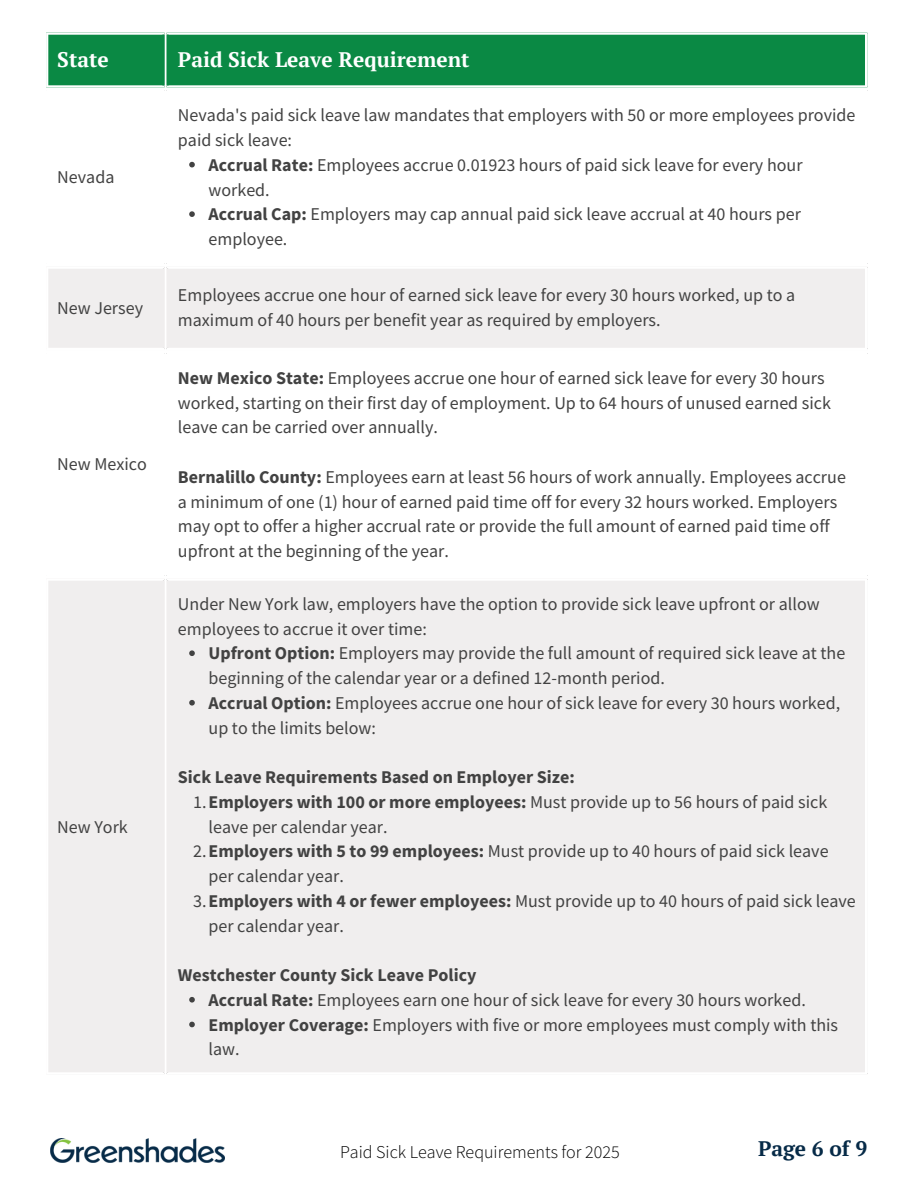
<style>
.page{position:relative;width:918px;height:1188px;background:#fff}
.page>*{position:absolute;margin:0;border:0;box-sizing:border-box;transform-origin:0 0}
.t1{font:700 21px "PT Serif";color:#fff}
.t2{font:700 21px "PT Serif";color:#062a47}
.t3{font:18px/24.8px "Source Sans Pro";color:#424242}
.t4{font:700 18px "Source Sans Pro";color:#424242}
.t5{font:300 18px "Source Sans Pro";color:#000}
.s1{font-weight:700}
</style>
<div class="page">
<div style="left:48px;top:32px;width:817px;height:56px;background:#0a8944"></div>
<div style="left:48px;top:267px;width:817px;height:807px;background:#f0eeee"></div>
<svg style="left:48px;top:352px;width:817px;height:224px"></svg>
<svg style="left:189px;top:162px;width:6px;height:5px"></svg>
<svg style="left:189px;top:211px;width:6px;height:6px"></svg>
<svg style="left:189px;top:650px;width:6px;height:6px"></svg>
<svg style="left:189px;top:700px;width:6px;height:6px"></svg>
<svg style="left:189px;top:997px;width:6px;height:6px"></svg>
<svg style="left:189px;top:1022px;width:6px;height:5px"></svg>
<hr style="left:46px;top:32px;width:118px;height:3px;background:#fff">
<hr style="left:46px;top:85px;width:118px;height:3px;background:#fff">
<hr style="left:167px;top:32px;width:700px;height:3px;background:#fff">
<hr style="left:167px;top:85px;width:700px;height:3px;background:#fff">
<hr style="left:46px;top:266px;width:118px;height:3px;background:#fff">
<hr style="left:46px;top:348px;width:118px;height:2px;background:#fff">
<hr style="left:167px;top:266px;width:700px;height:3px;background:#fff">
<hr style="left:167px;top:348px;width:700px;height:2px;background:#fff">
<hr style="left:162px;top:355px;width:2px;height:219px;background:#fff">
<hr style="left:46px;top:352px;width:118px;height:3px;background:#fff">
<hr style="left:46px;top:574px;width:118px;height:2px;background:#fff">
<hr style="left:167px;top:355px;width:2px;height:219px;background:#fff">
<hr style="left:167px;top:352px;width:700px;height:3px;background:#fff">
<hr style="left:167px;top:574px;width:700px;height:2px;background:#fff">
<hr style="left:46px;top:578px;width:118px;height:3px;background:#fff">
<hr style="left:46px;top:1072px;width:118px;height:3px;background:#fff">
<hr style="left:167px;top:578px;width:700px;height:3px;background:#fff">
<hr style="left:167px;top:1072px;width:700px;height:3px;background:#fff">
<hr style="left:162px;top:35px;width:2px;height:50px;background:#0a8944">
<hr style="left:167px;top:35px;width:2px;height:50px;background:#0a8944">
<hr style="left:162px;top:269px;width:2px;height:79px;background:#f0eeee">
<hr style="left:167px;top:269px;width:2px;height:79px;background:#f0eeee">
<hr style="left:162px;top:581px;width:2px;height:491px;background:#f0eeee">
<hr style="left:167px;top:581px;width:2px;height:491px;background:#f0eeee">
<img style="left:51px;top:1138px;width:173px;height:25px">
<p class="t1" style="left:57px;top:46px;width:53px">State</p>
<p class="t1" style="left:178px;top:46px;width:293px">Paid Sick Leave Requirement</p>
<p class="t3" style="left:57px;top:164px;width:59px">Nevada</p>
<p class="t3" style="left:57px;top:295px;width:87px">New Jersey</p>
<p class="t3" style="left:57px;top:452px;width:91px">New Mexico</p>
<p class="t3" style="left:57px;top:814px;width:72px">New York</p>
<p class="t3" style="left:178px;top:103px;width:679px">Nevada's paid sick leave law mandates that employers with 50 or more employees provide paid sick leave:</p>
<p class="t3" style="left:209px;top:152px;width:596px"><span class="s1">Accrual Rate:</span> Employees accrue 0.01923 hours of paid sick leave for every hour worked.</p>
<p class="t3" style="left:209px;top:202px;width:594px"><span class="s1">Accrual Cap:</span> Employers may cap annual paid sick leave accrual at 40 hours per employee.</p>
<p class="t3" style="left:178px;top:283px;width:619px">Employees accrue one hour of earned sick leave for every 30 hours worked, up to a maximum of 40 hours per benefit year as required by employers.</p>
<p class="t3" style="left:178px;top:365px;width:655px"><span class="s1">New Mexico State:</span> Employees accrue one hour of earned sick leave for every 30 hours worked, starting on their first day of employment. Up to 64 hours of unused earned sick leave can be carried over annually.</p>
<p class="t3" style="left:178px;top:464px;width:670px"><span class="s1">Bernalillo County:</span> Employees earn at least 56 hours of work annually. Employees accrue a minimum of one (1) hour of earned paid time off for every 32 hours worked. Employers may opt to offer a higher accrual rate or provide the full amount of earned paid time off upfront at the beginning of the year.</p>
<p class="t3" style="left:178px;top:591px;width:643px">Under New York law, employers have the option to provide sick leave upfront or allow employees to accrue it over time:</p>
<p class="t3" style="left:209px;top:641px;width:638px"><span class="s1">Upfront Option:</span> Employers may provide the full amount of required sick leave at the beginning of the calendar year or a defined 12-month period.</p>
<p class="t3" style="left:209px;top:690px;width:633px"><span class="s1">Accrual Option:</span> Employees accrue one hour of sick leave for every 30 hours worked, up to the limits below:</p>
<p class="t4" style="left:178px;top:765px;width:398px">Sick Leave Requirements Based on Employer Size:</p>
<p class="t3" style="left:209px;top:789px;width:620px;text-indent:-15px">1.<span class="s1">Employers with 100 or more employees:</span> Must provide up to 56 hours of paid sick leave per calendar year.</p>
<p class="t3" style="left:209px;top:839px;width:622px;text-indent:-15px">2.<span class="s1">Employers with 5 to 99 employees:</span> Must provide up to 40 hours of paid sick leave per calendar year.</p>
<p class="t3" style="left:209px;top:888px;width:649px;text-indent:-15px">3.<span class="s1">Employers with 4 or fewer employees:</span> Must provide up to 40 hours of paid sick leave per calendar year.</p>
<p class="t4" style="left:178px;top:963px;width:300px">Westchester County Sick Leave Policy</p>
<p class="t3" style="left:209px;top:987px;width:599px"><span class="s1">Accrual Rate:</span> Employees earn one hour of sick leave for every 30 hours worked.</p>
<p class="t3" style="left:209px;top:1012px;width:631px"><span class="s1">Employer Coverage:</span> Employers with five or more employees must comply with this law.</p>
<p class="t5" style="left:340px;top:1140px;width:281px">Paid Sick Leave Requirements for 2025</p>
<p class="t2" style="left:758px;top:1134px;width:111px">Page 6 of 9</p>
</div>
